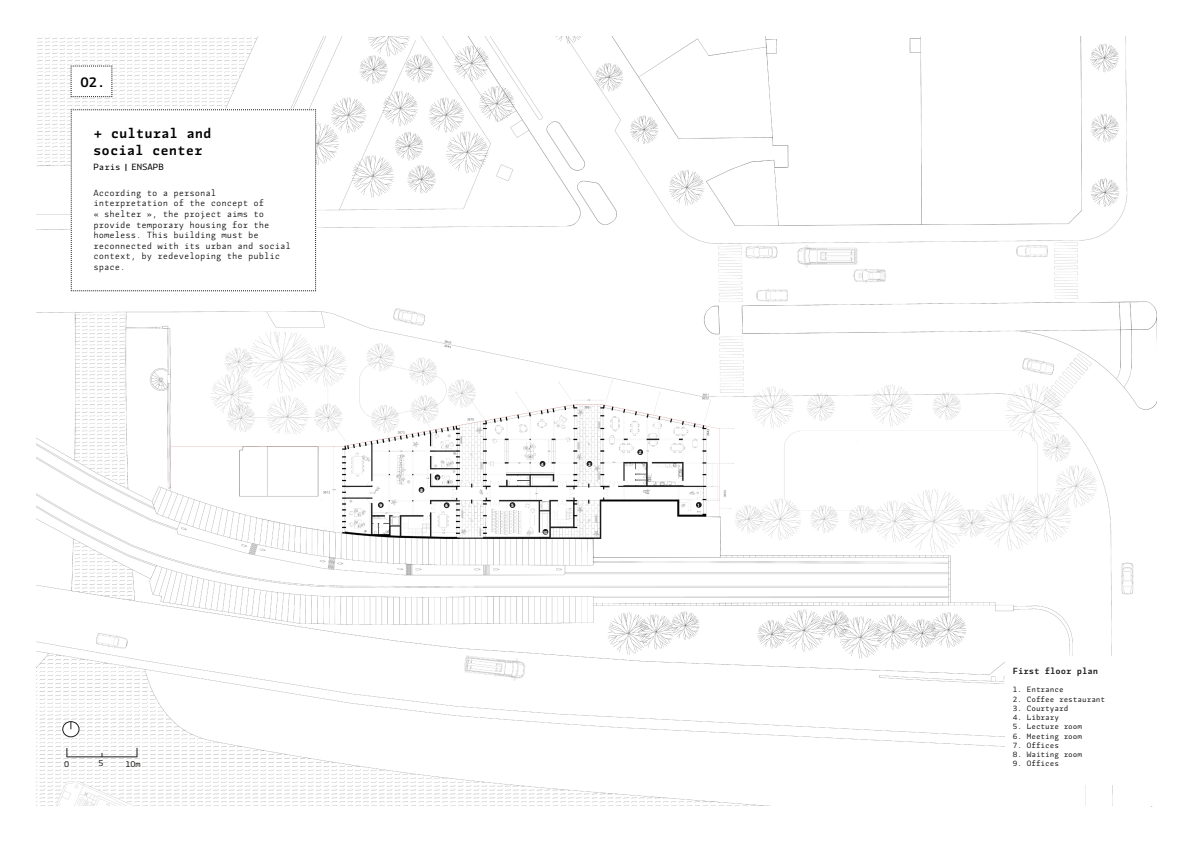
<style>
.page{position:relative;width:1191px;height:842px;background:#fff}
.page>*{position:absolute;margin:0;border:0;box-sizing:border-box;transform-origin:0 0}
.t1{font:500 14px "Divenire Mono";color:#000}
.t2{font:9px "Divenire Mono";color:#000}
.t3{font:300 8.9px/10.7px "Divenire Mono";color:#000}
.t4{font:500 8.9px "Divenire Mono";color:#1d1d1b}
.t5{font:8.5px "Divenire Mono";color:#1d1d1b}
.t6{font:7.7px "Divenire Mono";color:#1d1d1b}
.t7{font:900 4.6px "Overpass";color:#fff}
.t8{font:900 4.1px "Overpass";color:#fff}
</style>
<div class="page">
<img style="left:36px;top:36px;width:1120px;height:770px">
<svg style="left:696px;top:502px;width:5px;height:6px"></svg>
<svg style="left:637px;top:449px;width:6px;height:6px"></svg>
<svg style="left:586px;top:461px;width:6px;height:6px"></svg>
<svg style="left:539px;top:461px;width:6px;height:6px"></svg>
<svg style="left:509px;top:502px;width:6px;height:6px"></svg>
<svg style="left:444px;top:502px;width:5px;height:6px"></svg>
<svg style="left:434px;top:474px;width:6px;height:6px"></svg>
<svg style="left:418px;top:487px;width:6px;height:6px"></svg>
<svg style="left:378px;top:502px;width:6px;height:6px"></svg>
<svg style="left:542px;top:529px;width:6px;height:6px"></svg>
<svg style="left:71px;top:66px;width:42px;height:31px"></svg>
<svg style="left:63px;top:722px;width:16px;height:15px"></svg>
<div style="left:62px;top:721px;width:17px;height:16px;border:1px solid #1d1d1b;border-radius:50%"></div>
<hr style="left:67px;top:757px;width:70px;height:1px;background:#1d1d1b">
<div style="left:1004px;top:656px;width:124px;height:129px;background:#fff"></div>
<svg style="left:71px;top:110px;width:245px;height:182px"></svg>
<p class="t1" style="left:80px;top:71px;width:27px">02.</p>
<p class="t1" style="left:94px;top:123px;width:119px">+ cultural and</p>
<p class="t2" style="left:94px;top:160px;width:72px">Paris ENSAPB</p>
<p class="t1" style="left:93px;top:140px;width:111px">social center</p>
<p class="t3" style="left:94px;top:187px;width:199px">According to a personal interpretation of the concept of<br>« shelter », the project aims to provide temporary housing for the homeless. This building must be reconnected with its urban and social context, by redeveloping the public space.</p>
<p class="t7" style="left:379px;top:502px;width:4px">9</p>
<p class="t7" style="left:420px;top:487px;width:4px">8</p>
<p class="t7" style="left:436px;top:474px;width:4px">7</p>
<p class="t7" style="left:445px;top:502px;width:4px">6</p>
<p class="t7" style="left:511px;top:502px;width:4px">5</p>
<p class="t7" style="left:541px;top:461px;width:4px">4</p>
<p class="t7" style="left:588px;top:461px;width:4px">3</p>
<p class="t8" style="left:543px;top:529px;width:6px">10</p>
<p class="t7" style="left:639px;top:449px;width:4px">2</p>
<p class="t7" style="left:697px;top:502px;width:3px">1</p>
<p class="t5" style="left:64px;top:758px;width:7px">0</p>
<p class="t5" style="left:98px;top:757px;width:7px">5</p>
<p class="t5" style="left:125px;top:757px;width:17px">10m</p>
<p class="t4" style="left:1013px;top:664px;width:87px">First floor plan</p>
<p class="t6" style="left:1013px;top:684px;width:52px">1. Entrance</p>
<p class="t6" style="left:1013px;top:693px;width:94px">2. Coffee restaurant</p>
<p class="t6" style="left:1013px;top:702px;width:57px">3. Courtyard</p>
<p class="t6" style="left:1013px;top:711px;width:48px">4. Library</p>
<p class="t6" style="left:1013px;top:721px;width:71px">5. Lecture room</p>
<p class="t6" style="left:1013px;top:730px;width:71px">6. Meeting room</p>
<p class="t6" style="left:1013px;top:739px;width:48px">7. Offices</p>
<p class="t6" style="left:1013px;top:748px;width:71px">8. Waiting room</p>
<p class="t6" style="left:1013px;top:758px;width:48px">9. Offices</p>
</div>
